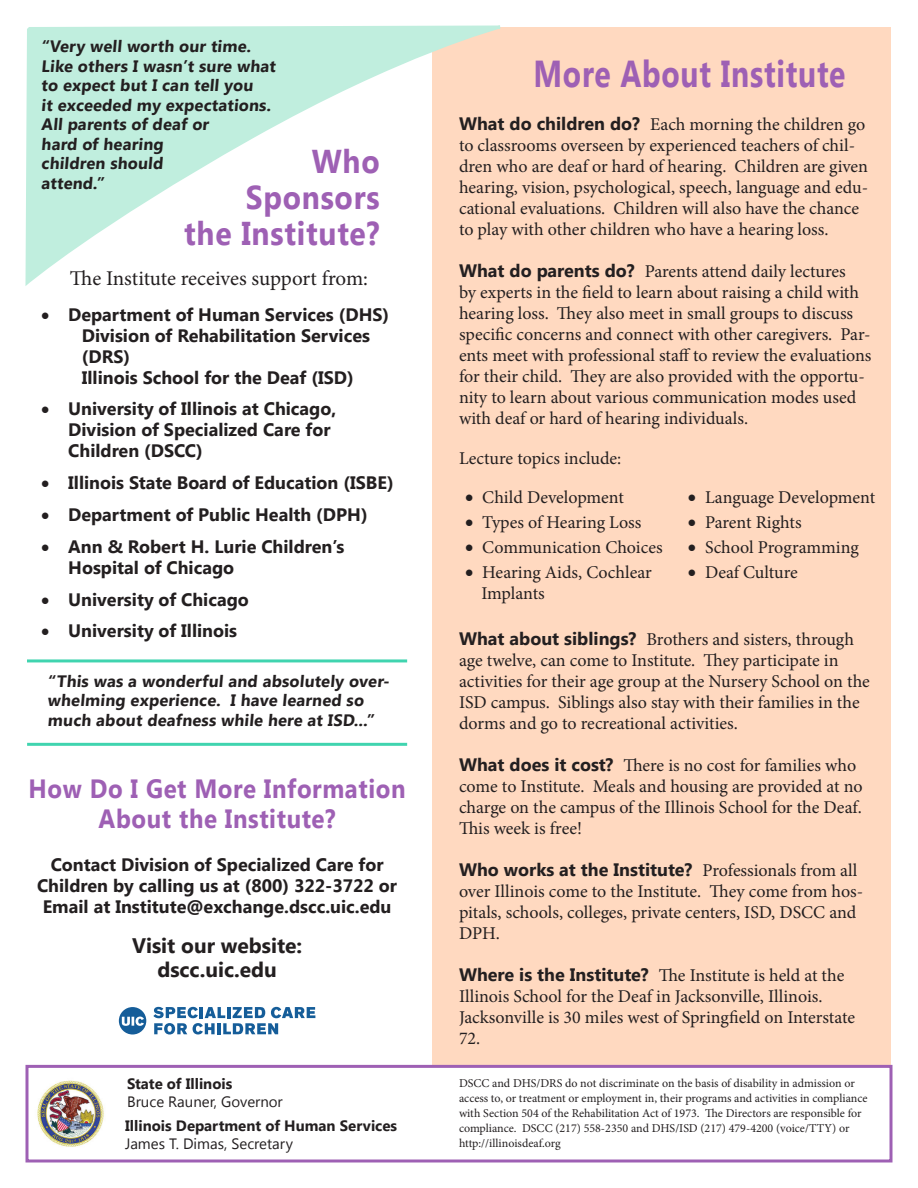
<style>
.page{position:relative;width:918px;height:1188px;background:#fff}
.page>*{position:absolute;margin:0;border:0;box-sizing:border-box;transform-origin:0 0}
.t1{font:700 37.5px "Khmer UI";letter-spacing:.025em;color:#9e60b4;scale:.8 1}
.t2{font:700 33px/36px "Khmer UI";letter-spacing:.025em;color:#9e60b4;text-align:right;scale:.91 1}
.t3{font:700 26.4px/30px "Khmer UI";letter-spacing:.025em;color:#9e60b4;text-align:center;scale:.91 1}
.t4{font:21px "Minion Pro";letter-spacing:-.01em;color:#231f20}
.t5{font:700 21px/24px "Khmer UI";color:#231f20;text-align:center}
.t6{font:18px/21px "Minion Pro";letter-spacing:-.005em;color:#231f20}
.t7{font:700 18px/21px "Khmer UI";color:#231f20}
.t8{font:700 16.5px/19.5px "Khmer UI";letter-spacing:.01em;color:#231f20}
.t9{font:700 15px "Khmer UI";color:#231f20}
.t10{font:15px "Khmer UI";color:#231f20}
.t11{font:12px/15px "Minion Pro";color:#231f20}
.s1{font-family:"Khmer UI";font-weight:700}
</style>
<div class="page">
<div style="left:432px;top:27px;width:459px;height:1038px;background:#ffd9c0"></div>
<svg style="left:25px;top:25px;width:478px;height:1138px"></svg>
<hr style="left:27px;top:659px;width:380px;height:3px;background:#40d4af">
<hr style="left:27px;top:743px;width:380px;height:3px;background:#40d4af">
<svg style="left:119px;top:1007px;width:27px;height:28px"></svg>
<svg style="left:153px;top:1007px;width:162px;height:27px"></svg>
<img style="left:33px;top:1072px;width:89px;height:86px">
<div style="left:26px;top:1065px;width:866px;height:97px;border:3px solid #9e60b4"></div>
<p class="t8" style="left:41px;top:37px;width:238px">“Very well worth our time.<br>Like others I wasn’t sure what to expect but I can tell you<br>it exceeded my expectations.<br>All parents of deaf or<br>hard of hearing</p>
<p class="t8" style="left:41px;top:154px;width:125px">children should</p>
<p class="t8" style="left:41px;top:173px;width:66px">attend.”</p>
<p class="t2" style="left:184px;top:143px;width:217px">Who<br>Sponsors<br>the Institute?</p>
<p class="t4" style="left:70px;top:264px;width:300px">The Institute receives support from:</p>
<p class="t7" style="left:41px;top:304px;width:349px">• Department of Human Services (DHS)</p>
<p class="t7" style="left:82px;top:325px;width:290px">Division of Rehabilitation Services (DRS)</p>
<p class="t7" style="left:82px;top:367px;width:274px">Illinois School for the Deaf (ISD)</p>
<p class="t7" style="left:68px;top:399px;width:270px;text-indent:-27px">• University of Illinois at Chicago,<br>Division of Specialized Care for<br>Children (DSCC)</p>
<p class="t7" style="left:41px;top:473px;width:354px">• Illinois State Board of Education (ISBE)</p>
<p class="t7" style="left:41px;top:504px;width:328px">• Department of Public Health (DPH)</p>
<p class="t7" style="left:68px;top:536px;width:278px;text-indent:-27px">• Ann &amp; Robert H. Lurie Children’s<br>Hospital of Chicago</p>
<p class="t7" style="left:41px;top:589px;width:209px">• University of Chicago</p>
<p class="t7" style="left:41px;top:621px;width:197px">• University of Illinois</p>
<p class="t8" style="left:48px;top:671px;width:345px">“This was a wonderful and absolutely over&shy;whelming experience. I have learned so much about deafness while here at ISD...”</p>
<p class="t3" style="left:29px;top:774px;width:416px">How Do I Get More Information<br>About the Institute?</p>
<p class="t7" style="left:37px;top:854px;width:362px;text-align:center">Contact Division of Specialized Care for<br>Children by calling us at (800) 322-3722 or<br>Email at Institute@exchange.dscc.uic.edu</p>
<p class="t5" style="left:132px;top:934px;width:172px">Visit our website: dscc.uic.edu</p>
<p class="t9" style="left:127px;top:1076px;width:107px">State of Illinois</p>
<p class="t10" style="left:127px;top:1094px;width:157px">Bruce Rauner, Governor</p>
<p class="t9" style="left:125px;top:1117px;width:274px">Illinois Department of Human Services</p>
<p class="t10" style="left:125px;top:1135px;width:169px">James T. Dimas, Secretary</p>
<p class="t1" style="left:534px;top:52px;width:392px">More About Institute</p>
<p class="t6" style="left:459px;top:114px;width:411px"><span class="s1">What do children do?</span> Each morning the children go to classrooms overseen by experienced teachers of chil&shy;dren who are deaf or hard of hearing. Children are given hearing, vision, psychological, speech, language and edu&shy;cational evaluations. Children will also have the chance to play with other children who have a hearing loss.</p>
<p class="t6" style="left:459px;top:261px;width:414px"><span class="s1">What do parents do?</span> Parents attend daily lectures<br>by experts in the field to learn about raising a child with hearing loss. They also meet in small groups to discuss specific concerns and connect with other caregivers. Par&shy;ents meet with professional staff to review the evaluations for their child. They are also provided with the opportu&shy;nity to learn about various communication modes used with deaf or hard of hearing individuals.</p>
<p class="t6" style="left:459px;top:448px;width:164px">Lecture topics include:</p>
<p class="t6" style="left:465px;top:487px;width:160px">• Child Development</p>
<p class="t6" style="left:688px;top:487px;width:189px">• Language Development</p>
<p class="t6" style="left:465px;top:512px;width:178px">• Types of Hearing Loss</p>
<p class="t6" style="left:688px;top:512px;width:115px">• Parent Rights</p>
<p class="t6" style="left:465px;top:537px;width:199px">• Communication Choices</p>
<p class="t6" style="left:688px;top:537px;width:173px">• School Programming</p>
<p class="t6" style="left:481px;top:562px;width:172px;text-indent:-16px">• Hearing Aids, Cochlear<br>Implants</p>
<p class="t6" style="left:688px;top:562px;width:112px">• Deaf Culture</p>
<p class="t6" style="left:459px;top:628px;width:412px"><span class="s1">What about siblings?</span> Brothers and sisters, through age twelve, can come to Institute. They participate in activities for their age group at the Nursery School on the ISD campus. Siblings also stay with their families in the dorms and go to recreational activities.</p>
<p class="t6" style="left:459px;top:754px;width:405px"><span class="s1">What does it cost?</span> There is no cost for families who come to Institute. Meals and housing are provided at no charge on the campus of the Illinois School for the Deaf.<br>This week is free!</p>
<p class="t6" style="left:459px;top:859px;width:406px"><span class="s1">Who works at the Institute?</span> Professionals from all over Illinois come to the Institute. They come from hos&shy;pitals, schools, colleges, private centers, ISD, DSCC and DPH.</p>
<p class="t6" style="left:459px;top:964px;width:398px"><span class="s1">Where is the Institute?</span> The Institute is held at the Illinois School for the Deaf in Jacksonville, Illinois.<br>Jacksonville is 30 miles west of Springfield on Interstate 72.</p>
<p class="t11" style="left:459px;top:1076px;width:410px">DSCC and DHS/DRS do not discriminate on the basis of disability in admission or access to, or treatment or employment in, their programs and activities in compliance with Section 504 of the Rehabilitation Act of 1973. The Directors are responsible for compliance. DSCC (217) 558-2350 and DHS/ISD (217) 479-4200 (voice/TTY) or http://illinoisdeaf.org</p>
</div>
